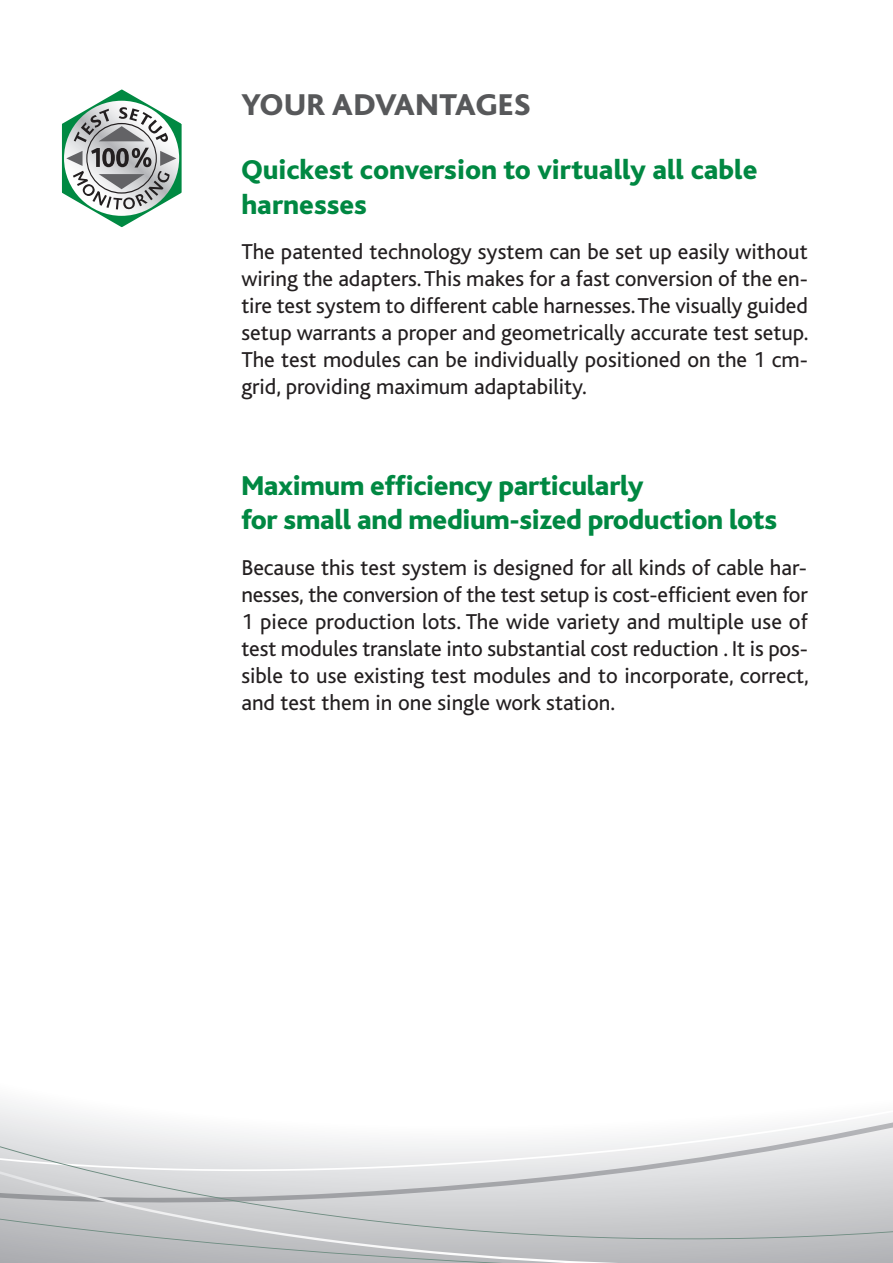
<style>
.page{position:relative;width:893px;height:1263px;background:#fff}
.page>*{position:absolute;margin:0;border:0;box-sizing:border-box;transform-origin:0 0}
.t1{font:800 31.5px "Bliss";letter-spacing:.02em;color:#57585a}
.t2{font:800 28.5px/34.5px "Bliss";letter-spacing:-.01em;color:#008842}
.t3{font:22.5px/27px "Bliss";color:#231f20;text-align:justify}
</style>
<div class="page">
<svg style="left:0;top:1101px;width:892px;height:162px"></svg>
<svg style="left:61px;top:89px;width:121px;height:138px"></svg>
<h1 class="t1" style="left:241px;top:93px;width:290px">YOUR ADVANTAGES</h1>
<p class="t2" style="left:241px;top:155px;width:518px">Quickest conversion to virtually all cable harnesses</p>
<p class="t3" style="left:241px;top:240px;width:569px">The patented technology system can be set up easily without wiring the adapters. This makes for a fast conversion of the en&shy;tire test system to different cable harnesses. The visually guided setup warrants a proper and geometrically accurate test setup.<br>The test modules can be individually positioned on the 1 cm&shy;grid, providing maximum adaptability.</p>
<p class="t2" style="left:241px;top:471px;width:537px">Maximum efficiency particularly<br>for small and medium-sized production lots</p>
<p class="t3" style="left:241px;top:556px;width:569px">Because this test system is designed for all kinds of cable har&shy;nesses, the conversion of the test setup is cost-efficient even for 1 piece production lots. The wide variety and multiple use of test modules translate into substantial cost reduction . It is pos&shy;sible to use existing test modules and to incorporate, correct, and test them in one single work station.</p>
</div>
